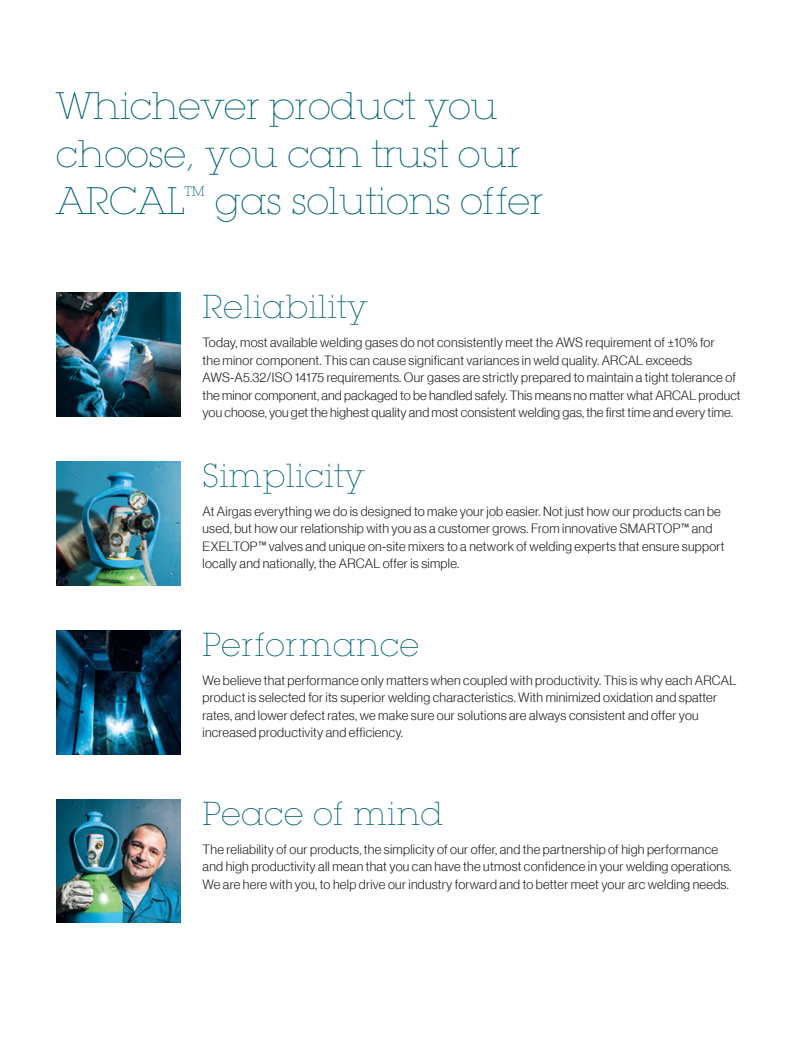
<style>
.page{position:relative;width:799px;height:1058px;background:#fff}
.page>*{position:absolute;margin:0;border:0;box-sizing:border-box;transform-origin:0 0}
.t1{font:200 37.5px/47.5px "Lubalin Graph Std";letter-spacing:-.005em;color:#006372}
.t2{font:200 32.5px "Lubalin Graph Std";letter-spacing:.02em;color:#006372}
.t3{font:13.12px/17.5px "N Haas Grotesk DS Pro 45 Lt";letter-spacing:.02em;color:#231f20}
</style>
<div class="page">
<img style="left:56px;top:292px;width:124px;height:124px">
<img style="left:56px;top:630px;width:124px;height:124px">
<img style="left:56px;top:461px;width:124px;height:124px">
<img style="left:56px;top:799px;width:124px;height:123px">
<h1 class="t1" style="left:56px;top:83px;width:488px">Whichever product you choose, you can trust our<br>ARCAL<sup>™</sup> gas solutions offer</h1>
<h2 class="t2" style="left:202px;top:288px;width:167px">Reliability</h2>
<p class="t3" style="left:202px;top:334px;width:539px">Today, most available welding gases do not consistently meet the AWS requirement of ±10% for<br>the minor component. This can cause significant variances in weld quality. ARCAL exceeds AWS-A5.32/ISO 14175 requirements. Our gases are strictly prepared to maintain a tight tolerance of the minor component, and packaged to be handled safely. This means no matter what ARCAL product you choose, you get the highest quality and most consistent welding gas, the first time and every time.</p>
<h2 class="t2" style="left:202px;top:457px;width:163px">Simplicity</h2>
<p class="t3" style="left:202px;top:502px;width:523px">At Airgas everything we do is designed to make your job easier. Not just how our products can be used, but how our relationship with you as a customer grows. From innovative SMARTOP™ and EXELTOP™ valves and unique on-site mixers to a network of welding experts that ensure support locally and nationally, the ARCAL offer is simple.</p>
<h2 class="t2" style="left:202px;top:626px;width:218px">Performance</h2>
<p class="t3" style="left:202px;top:671px;width:535px">We believe that performance only matters when coupled with productivity. This is why each ARCAL product is selected for its superior welding characteristics. With minimized oxidation and spatter rates, and lower defect rates, we make sure our solutions are always consistent and offer you increased productivity and efficiency.</p>
<h2 class="t2" style="left:202px;top:795px;width:242px">Peace of mind</h2>
<p class="t3" style="left:202px;top:840px;width:531px">The reliability of our products, the simplicity of our offer, and the partnership of high performance and high productivity all mean that you can have the utmost confidence in your welding operations.<br>We are here with you, to help drive our industry forward and to better meet your arc welding needs.</p>
</div>
